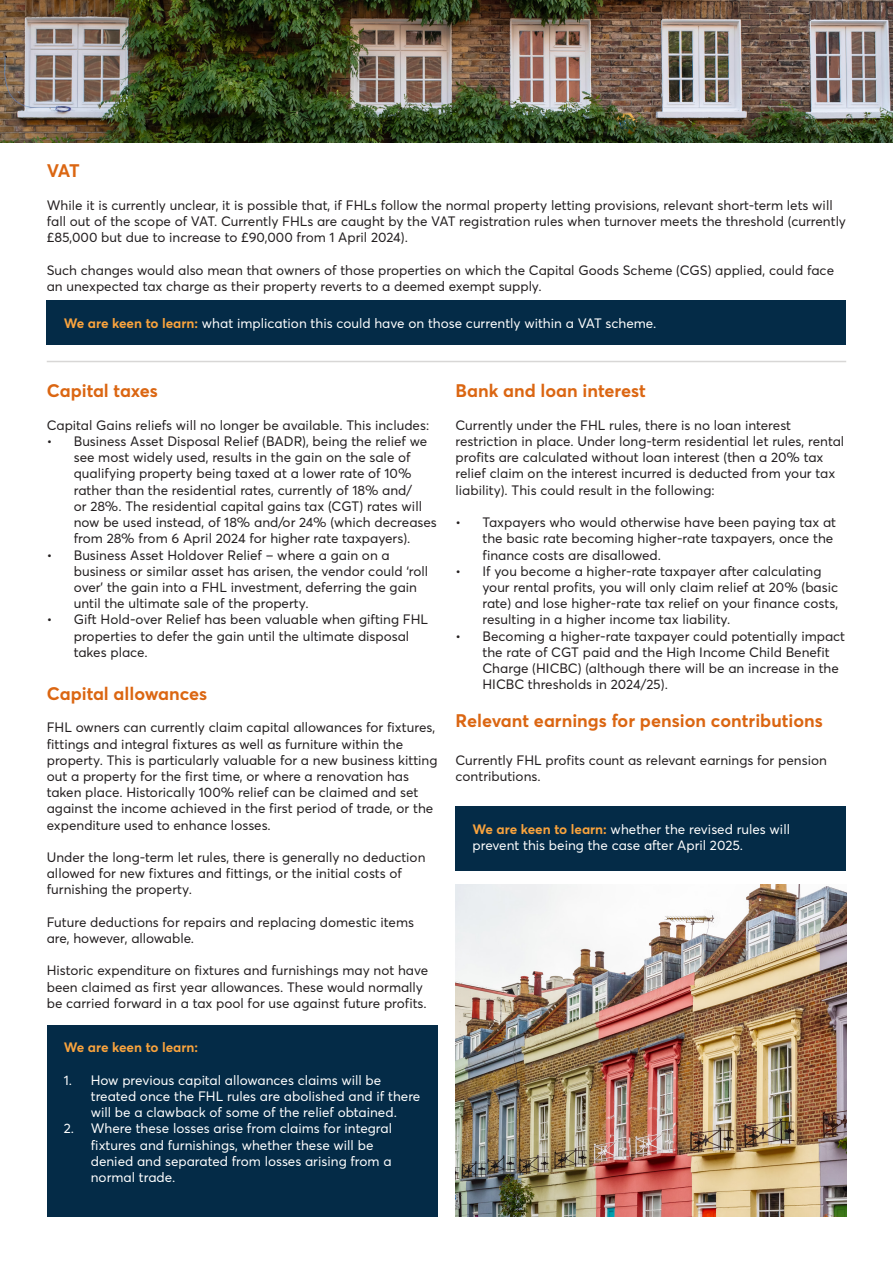
<style>
.page{position:relative;width:893px;height:1263px;background:#fff}
.page>*{position:absolute;margin:0;border:0;box-sizing:border-box;transform-origin:0 0}
.t1{font:700 18px "Averta";color:#db6612}
.t2{font:13.5px/16.2px "Averta";color:#231f20}
.t3{font:13.5px/16.2px "Averta";color:#fff}
.t4{font:700 13.5px "Averta";color:#f9a33d}
.s1{font-weight:700;color:#f9a33d}
</style>
<div class="page">
<div style="left:455px;top:806px;width:391px;height:64px;background:#042b47"></div>
<img style="left:455px;top:884px;width:391px;height:332px">
<div style="left:47px;top:300px;width:799px;height:45px;background:#042b47"></div>
<hr style="left:47px;top:361px;width:799px;height:1px;background:#d8d7d6">
<div style="left:47px;top:1025px;width:390px;height:191px;background:#042b47"></div>
<img style="left:0;top:0;width:893px;height:142px">
<p class="t1" style="left:47px;top:160px;width:35px">VAT</p>
<p class="t2" style="left:47px;top:197px;width:801px">While it is currently unclear, it is possible that, if FHLs follow the normal property letting provisions, relevant short-term lets will fall out of the scope of VAT. Currently FHLs are caught by the VAT registration rules when turnover meets the threshold (currently £85,000 but due to increase to £90,000 from 1 April 2024).</p>
<p class="t2" style="left:47px;top:262px;width:789px">Such changes would also mean that owners of those properties on which the Capital Goods Scheme (CGS) applied, could face an unexpected tax charge as their property reverts to a deemed exempt supply.</p>
<p class="t3" style="left:64px;top:315px;width:594px"><span class="s1">We are keen to learn:</span> what implication this could have on those currently within a VAT scheme.</p>
<p class="t1" style="left:47px;top:380px;width:113px">Capital taxes</p>
<p class="t2" style="left:47px;top:417px;width:384px">Capital Gains reliefs will no longer be available. This includes:</p>
<p class="t2" style="left:74px;top:433px;width:365px;text-indent:-27px">• Business Asset Disposal Relief (BADR), being the relief we see most widely used, results in the gain on the sale of qualifying property being taxed at a lower rate of 10% rather than the residential rates, currently of 18% and/<br>or 28%. The residential capital gains tax (CGT) rates will now be used instead, of 18% and/or 24% (which decreases from 28% from 6 April 2024 for higher rate taxpayers).</p>
<p class="t2" style="left:74px;top:546px;width:356px;text-indent:-27px">• Business Asset Holdover Relief – where a gain on a business or similar asset has arisen, the vendor could ‘roll over’ the gain into a FHL investment, deferring the gain until the ultimate sale of the property.</p>
<p class="t2" style="left:74px;top:611px;width:356px;text-indent:-27px">• Gift Hold-over Relief has been valuable when gifting FHL properties to defer the gain until the ultimate disposal takes place.</p>
<p class="t1" style="left:47px;top:682px;width:162px">Capital allowances</p>
<p class="t2" style="left:47px;top:719px;width:392px">FHL owners can currently claim capital allowances for fixtures, fittings and integral fixtures as well as furniture within the property. This is particularly valuable for a new business kitting out a property for the first time, or where a renovation has taken place. Historically 100% relief can be claimed and set against the income achieved in the first period of trade, or the expenditure used to enhance losses.</p>
<p class="t2" style="left:47px;top:849px;width:380px">Under the long-term let rules, there is generally no deduction allowed for new fixtures and fittings, or the initial costs of furnishing the property.</p>
<p class="t2" style="left:47px;top:914px;width:369px">Future deductions for repairs and replacing domestic items are, however, allowable.</p>
<p class="t2" style="left:47px;top:962px;width:383px">Historic expenditure on fixtures and furnishings may not have been claimed as first year allowances. These would normally be carried forward in a tax pool for use against future profits.</p>
<p class="t4" style="left:64px;top:1039px;width:136px">We are keen to learn:</p>
<p class="t3" style="left:91px;top:1072px;width:331px;text-indent:-27px">1. How previous capital allowances claims will be treated once the FHL rules are abolished and if there will be a clawback of some of the relief obtained.</p>
<p class="t3" style="left:91px;top:1120px;width:303px;text-indent:-27px">2. Where these losses arise from claims for integral fixtures and furnishings, whether these will be denied and separated from losses arising from a normal trade.</p>
<p class="t1" style="left:455px;top:380px;width:192px">Bank and loan interest</p>
<p class="t2" style="left:455px;top:417px;width:390px">Currently under the FHL rules, there is no loan interest restriction in place. Under long-term residential let rules, rental profits are calculated without loan interest (then a 20% tax relief claim on the interest incurred is deducted from your tax liability). This could result in the following:</p>
<p class="t2" style="left:482px;top:514px;width:355px;text-indent:-27px">• Taxpayers who would otherwise have been paying tax at the basic rate becoming higher-rate taxpayers, once the finance costs are disallowed.</p>
<p class="t2" style="left:482px;top:563px;width:357px;text-indent:-27px">• If you become a higher-rate taxpayer after calculating your rental profits, you will only claim relief at 20% (basic rate) and lose higher-rate tax relief on your finance costs, resulting in a higher income tax liability.</p>
<p class="t2" style="left:482px;top:627px;width:364px;text-indent:-27px">• Becoming a higher-rate taxpayer could potentially impact the rate of CGT paid and the High Income Child Benefit Charge (HICBC) (although there will be an increase in the HICBC thresholds in 2024/25).</p>
<p class="t1" style="left:455px;top:709px;width:369px">Relevant earnings for pension contributions</p>
<p class="t2" style="left:455px;top:752px;width:373px">Currently FHL profits count as relevant earnings for pension contributions.</p>
<p class="t3" style="left:472px;top:820px;width:319px"><span class="s1">We are keen to learn:</span> whether the revised rules will prevent this being the case after April 2025.</p>
</div>
